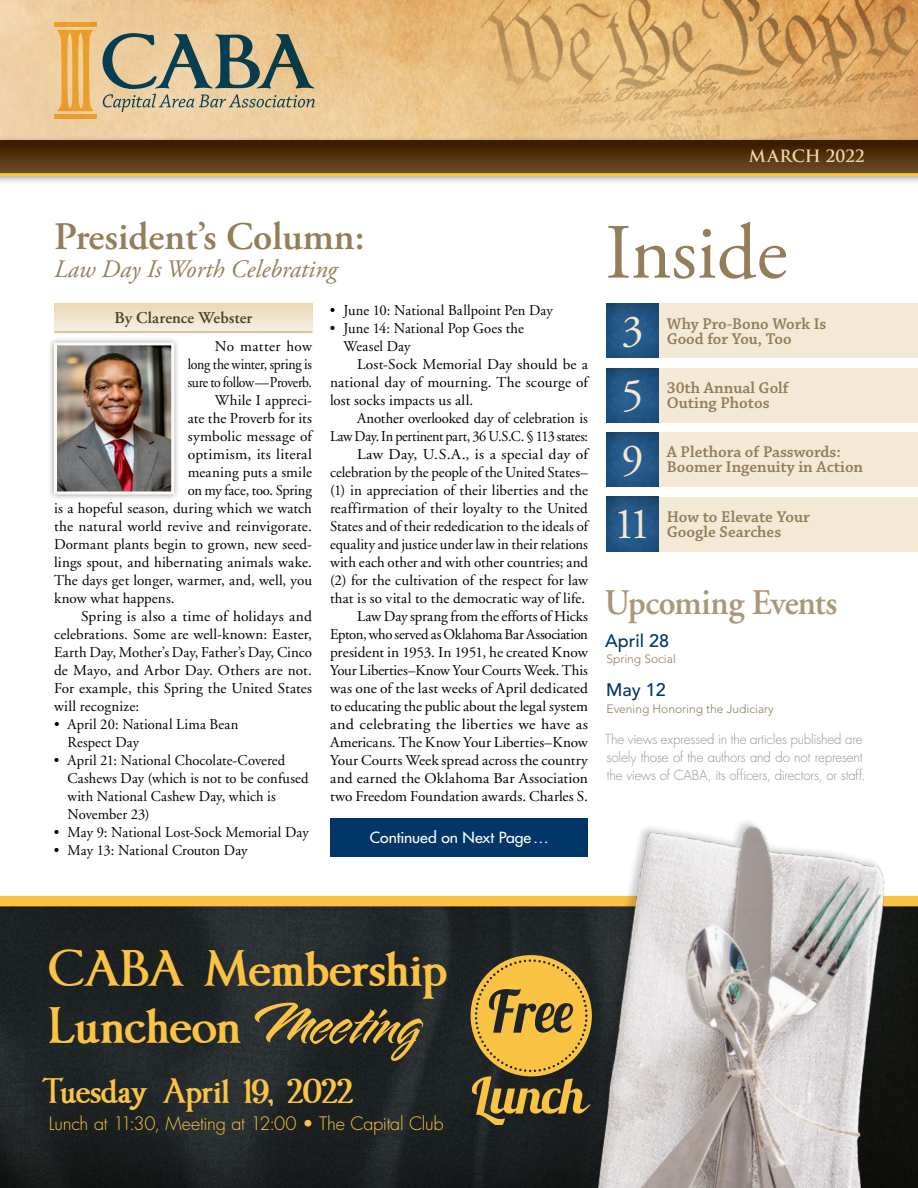
<style>
.page{position:relative;width:918px;height:1188px;background:#fff}
.page>*{position:absolute;margin:0;border:0;box-sizing:border-box;transform-origin:0 0}
.t1{font:78px "Adobe Garamond Pro";color:#947e59}
.t2{font:44.25px "Adobe Garamond Pro";color:#f8e7cd}
.t3{font:700 43.5px/57px "Imperator";letter-spacing:-.025em;color:#fbc344}
.t4{font:600 39px "Adobe Garamond Pro";color:#947e59}
.t5{font:600 36px "Adobe Garamond";letter-spacing:-.02em;color:#aa9778;scale:.95 1}
.t6{font:700 30px "Imperator";letter-spacing:-.03em;color:#fbc344;scale:.95 1}
.t7{font:italic 25.2px "Adobe Garamond Pro";color:#947e59}
.t8{font:300 18px "Futura LT Pro";letter-spacing:-.015em;color:#fbc344}
.t9{font:500 18px "Avenir";color:#003768}
.t10{font:600 16.5px "Chaparral Pro";color:#947e59}
.t11{font:600 16.5px "Adobe Garamond";color:#4b402a}
.t12{font:700 16.5px "Trajan Pro";letter-spacing:-.005em;color:#ecd8b3}
.t13{font:15px/18px "Adobe Garamond";letter-spacing:.005em;color:#000}
.t14{font:15px "Adobe Garamond";letter-spacing:.005em;color:#000;scale:1.04 1}
.t15{font:15px "Adobe Garamond";letter-spacing:-.015em;color:#000;scale:.92 1}
.t16{font:15px "Adobe Garamond";letter-spacing:-.025em;color:#000;scale:.91 1}
.t17{font:500 15px "Futura LT Pro";letter-spacing:-.005em;color:#fff;scale:1.05 1}
.t18{font:300 13.5px/18px "Futura LT Pro";letter-spacing:-.01em;color:#939598}
.t19{font:300 12px "Avenir";color:#947e59}
.s1{font-family:"LHF Alpine Script 2";font-weight:400;font-size:72px}
</style>
<div class="page">
<img style="left:0;top:0;width:918px;height:135px">
<svg style="left:29px;top:0;width:311px;height:135px;background:#ecca99"></svg>
<div style="left:54px;top:22px;width:43px;height:5px;background:#eb9e2a"></div>
<div style="left:54px;top:114px;width:43px;height:5px;background:#ea9c2b"></div>
<svg style="left:57px;top:30px;width:37px;height:81px;background:#ecb35f"></svg>
<svg style="left:103px;top:33px;width:212px;height:79px;background:#b0a688"></svg>
<div style="left:0;top:135px;width:918px;height:51px;background:#000;opacity:.41"></div>
<svg style="left:0;top:140px;width:918px;height:33px;background:#50320f"></svg>
<hr style="left:0;top:173px;width:918px;height:3px;background:#fbc344">
<div style="left:330px;top:818px;width:258px;height:39px;background:#003768"></div>
<div style="left:606px;top:304px;width:312px;height:54px;background:#f4e9d5"></div>
<div style="left:592px;top:291px;width:79px;height:69px;background:#000;opacity:.25"></div>
<div style="left:606px;top:497px;width:312px;height:54px;background:#f4e9d5"></div>
<div style="left:592px;top:484px;width:79px;height:69px;background:#000;opacity:.25"></div>
<div style="left:606px;top:368px;width:312px;height:54px;background:#f4e9d5"></div>
<div style="left:592px;top:355px;width:79px;height:69px;background:#000;opacity:.25"></div>
<div style="left:606px;top:433px;width:312px;height:54px;background:#f4e9d5"></div>
<div style="left:592px;top:420px;width:79px;height:69px;background:#000;opacity:.25"></div>
<div style="left:54px;top:303px;width:258px;height:28px;background:linear-gradient(to bottom,#ecd8b2,#f7efe1)"></div>
<hr style="left:54px;top:331px;width:258px;height:2px;background:#dbc79d">
<img style="left:0;top:906px;width:541px;height:282px">
<div style="left:0;top:896px;width:918px;height:10px;background:#fbc344"></div>
<svg style="left:471px;top:955px;width:70px;height:170px;background:#a08137"></svg>
<img style="left:541px;top:821px;width:377px;height:367px">
<div style="left:48px;top:337px;width:133px;height:164px;background:#000;opacity:.39"></div>
<img style="left:52px;top:341px;width:124px;height:155px">
<p class="t12" style="left:749px;top:146px;width:117px">MARCH 2022</p>
<h3 class="t4" style="left:54px;top:214px;width:312px">President’s Column:</h3>
<h3 class="t7" style="left:54px;top:254px;width:285px">Law Day Is Worth Celebrating</h3>
<p class="t11" style="left:115px;top:309px;width:139px">By Clarence Webster</p>
<p class="t13" style="left:215px;top:337px;width:99px">No matter how</p>
<p class="t15" style="left:188px;top:356px;width:137px">long the winter, spring is</p>
<p class="t16" style="left:188px;top:374px;width:138px">sure to follow—Proverb.</p>
<p class="t13" style="left:215px;top:391px;width:99px">While I appreci-</p>
<p class="t13" style="left:188px;top:409px;width:126px">ate the Proverb for its</p>
<p class="t13" style="left:188px;top:427px;width:126px">symbolic message of</p>
<p class="t14" style="left:188px;top:446px;width:121px">optimism, its literal</p>
<p class="t13" style="left:188px;top:463px;width:126px">meaning puts a smile</p>
<p class="t13" style="left:188px;top:481px;width:126px">on my face, too. Spring</p>
<p class="t13" style="left:54px;top:499px;width:260px">is a hopeful season, during which we watch</p>
<p class="t13" style="left:54px;top:517px;width:259px">the natural world revive and reinvigorate.</p>
<p class="t13" style="left:54px;top:535px;width:260px">Dormant plants begin to grown, new seed-</p>
<p class="t13" style="left:54px;top:553px;width:259px">lings spout, and hibernating animals wake.</p>
<p class="t13" style="left:54px;top:571px;width:260px">The days get longer, warmer, and, well, you</p>
<p class="t13" style="left:54px;top:589px;width:122px">know what happens.</p>
<p class="t14" style="left:81px;top:608px;width:224px">Spring is also a time of holidays and</p>
<p class="t13" style="left:54px;top:625px;width:260px">celebrations. Some are well-known: Easter,</p>
<p class="t13" style="left:54px;top:643px;width:260px">Earth Day, Mother’s Day, Father’s Day, Cinco</p>
<p class="t13" style="left:54px;top:661px;width:259px">de Mayo, and Arbor Day. Others are not.</p>
<p class="t13" style="left:54px;top:679px;width:260px">For example, this Spring the United States</p>
<p class="t13" style="left:54px;top:697px;width:87px">will recognize:</p>
<p class="t13" style="left:68px;top:715px;width:173px;text-indent:-14px">• April 20: National Lima Bean<br>Respect Day</p>
<p class="t13" style="left:68px;top:751px;width:243px;text-indent:-14px">• April 21: National Chocolate-Covered<br>Cashews Day (which is not to be confused with National Cashew Day, which is<br>November 23)</p>
<p class="t13" style="left:54px;top:823px;width:256px">• May 9: National Lost-Sock Memorial Day</p>
<p class="t13" style="left:54px;top:841px;width:195px">• May 13: National Crouton Day</p>
<p class="t13" style="left:330px;top:301px;width:224px">• June 10: National Ballpoint Pen Day</p>
<p class="t13" style="left:344px;top:319px;width:182px;text-indent:-14px">• June 14: National Pop Goes the<br>Weasel Day</p>
<p class="t13" style="left:330px;top:355px;width:260px;text-align:justify;text-indent:27px">Lost-Sock Memorial Day should be a national day of mourning. The scourge of lost socks impacts us all.</p>
<p class="t13" style="left:330px;top:409px;width:260px;text-align:right">Another overlooked day of celebration is<br>Law Day. In pertinent part, 36 U.S.C. § 113 states:<br>Law Day, U.S.A., is a special day of celebration by the people of the United States– (1) in appreciation of their liberties and the reaffirmation of their loyalty to the United States and of their rededication to the ideals of equality and justice under law in their relations with each other and with other countries; and (2) for the cultivation of the respect for law that is so vital to the democratic way of life.<br>Law Day sprang from the efforts of Hicks Epton, who served as Oklahoma Bar Association president in 1953. In 1951, he created Know Your Liberties–Know Your Courts Week. This was one of the last weeks of April dedicated to educating the public about the legal system and celebrating the liberties we have as Americans. The Know Your Liberties–Know Your Courts Week spread across the country and earned the Oklahoma Bar Association two Freedom Foundation awards. Charles S.</p>
<p class="t17" style="left:370px;top:827px;width:172px">Continued on Next Page…</p>
<h1 class="t1" style="left:605px;top:206px;width:184px">Inside</h1>
<p class="t10" style="left:667px;top:314px;width:161px">Why Pro-Bono Work Is</p>
<h2 class="t2" style="left:621px;top:304px;width:24px">3</h2>
<p class="t10" style="left:667px;top:329px;width:126px">Good for You, Too</p>
<h2 class="t2" style="left:621px;top:369px;width:24px">5</h2>
<h2 class="t2" style="left:621px;top:433px;width:24px">9</h2>
<h2 class="t2" style="left:614px;top:497px;width:39px">11</h2>
<p class="t10" style="left:667px;top:379px;width:123px">30th Annual Golf</p>
<p class="t10" style="left:667px;top:394px;width:105px">Outing Photos</p>
<p class="t10" style="left:667px;top:443px;width:176px">A Plethora of Passwords:</p>
<p class="t10" style="left:667px;top:458px;width:198px">Boomer Ingenuity in Action</p>
<p class="t10" style="left:667px;top:507px;width:145px">How to Elevate Your</p>
<p class="t10" style="left:667px;top:522px;width:116px">Google Searches</p>
<h3 class="t5" style="left:604px;top:582px;width:247px">Upcoming Events</h3>
<p class="t9" style="left:605px;top:630px;width:65px">April 28</p>
<p class="t19" style="left:606px;top:652px;width:71px">Spring Social</p>
<p class="t9" style="left:606px;top:679px;width:61px">May 12</p>
<p class="t19" style="left:607px;top:701px;width:169px">Evening Honoring the Judiciary</p>
<p class="t18" style="left:605px;top:730px;width:262px">The views expressed in the articles published are solely those of the authors and do not represent the views of CABA, its officers, directors, or staff.</p>
<h3 class="t3" style="left:49px;top:946px;width:400px">CABA Membership<br>Luncheon <span class="s1">Meeting</span></h3>
<h3 class="t6" style="left:41px;top:1077px;width:330px">Tuesday April 19, 2022</h3>
<p class="t8" style="left:49px;top:1111px;width:396px">Lunch at 11:30, Meeting at 12:00 • The Capital Club</p>
</div>
